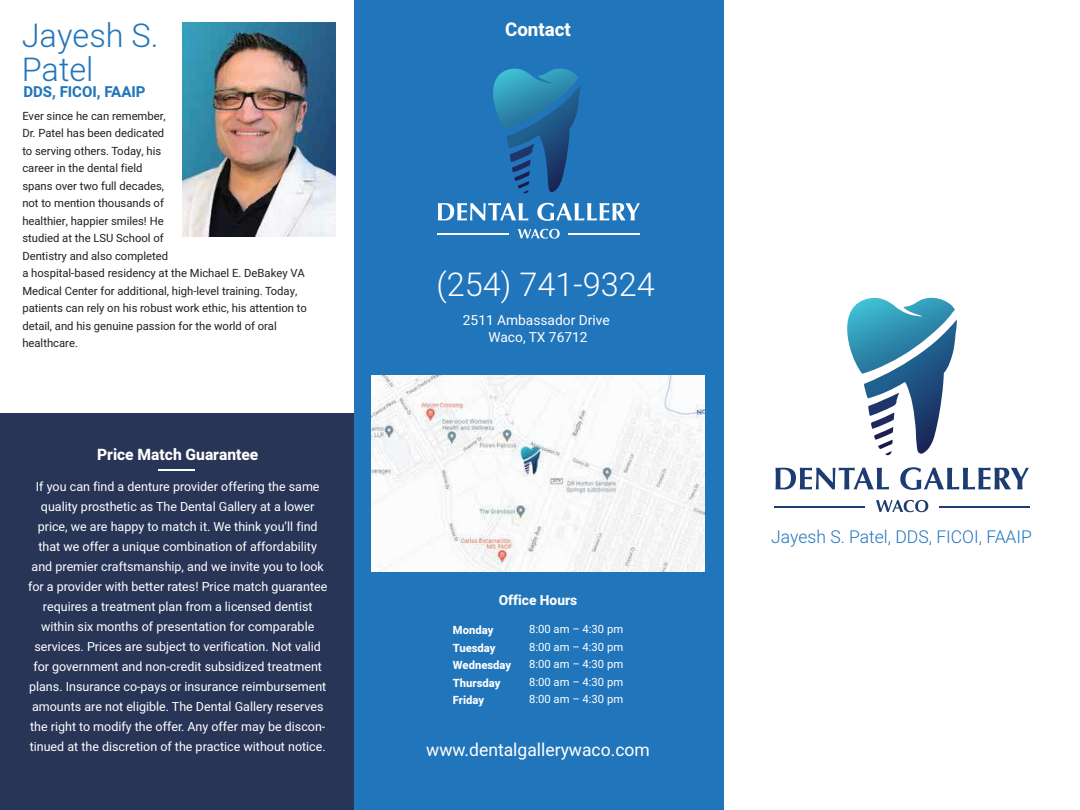
<style>
.page{position:relative;width:1080px;height:810px;background:#fff}
.page>*{position:absolute;margin:0;border:0;box-sizing:border-box;transform-origin:0 0}
.t1{font:300 32.5px/33.8px "Heebo";color:#2175bb}
.t2{font:300 32.5px "Heebo";color:#fff}
.t3{font:700 18.75px "Heebo";color:#fff}
.t4{font:300 17.5px "Heebo";color:#2175bb}
.t5{font:17.5px "Heebo";color:#fff}
.t6{font:800 15.62px "Heebo";color:#fff}
.t7{font:700 15px "Heebo";color:#2175bb}
.t8{font:13.75px/17.5px "Heebo";color:#fff;text-align:center}
.t9{font:800 13.75px "Heebo";color:#fff}
.t10{font:12.5px/20px "Heebo";color:#fff;text-align:center}
.t11{font:11.25px/17.5px "Heebo";color:#221f20}
.t12{font:11.25px/17.5px "Heebo";color:#fff;text-align:justify}
.t13{font:800 11.25px/17.5px "Heebo";color:#fff}
</style>
<div class="page">
<img style="left:183px;top:22px;width:152px;height:214px">
<div style="left:354px;top:0;width:369px;height:810px;background:#2175bb"></div>
<div style="left:0;top:414px;width:354px;height:396px;background:#293557"></div>
<hr style="left:158px;top:469px;width:37px;height:2px;background:#fff">
<hr style="left:774px;top:506px;width:90px;height:1px;background:#1d3c72">
<hr style="left:939px;top:506px;width:90px;height:1px;background:#1d3c72">
<svg style="left:775px;top:468px;width:114px;height:21px"></svg>
<svg style="left:900px;top:467px;width:129px;height:23px"></svg>
<svg style="left:847px;top:297px;width:110px;height:158px"></svg>
<svg style="left:876px;top:500px;width:52px;height:12px"></svg>
<hr style="left:437px;top:233px;width:72px;height:2px;background:#fff">
<hr style="left:568px;top:233px;width:72px;height:2px;background:#fff">
<svg style="left:438px;top:203px;width:90px;height:17px"></svg>
<svg style="left:537px;top:203px;width:103px;height:18px"></svg>
<svg style="left:518px;top:229px;width:42px;height:10px"></svg>
<img style="left:371px;top:376px;width:334px;height:195px">
<svg style="left:493px;top:68px;width:87px;height:125px"></svg>
<h1 class="t1" style="left:22px;top:18px;width:138px">Jayesh S.<br>Patel</h1>
<p class="t7" style="left:23px;top:82px;width:124px">DDS, FICOI, FAAIP</p>
<p class="t11" style="left:22px;top:107px;width:286px">Ever since he can remember,<br>Dr. Patel has been dedicated<br>to serving others. Today, his<br>career in the dental field<br>spans over two full decades,<br>not to mention thousands of<br>healthier, happier smiles! He<br>studied at the LSU School of<br>Dentistry and also completed<br>a hospital-based residency at the Michael E. DeBakey VA Medical Center for additional, high-level training. Today, patients can rely on his robust work ethic, his attention to detail, and his genuine passion for the world of oral healthcare.</p>
<p class="t6" style="left:97px;top:443px;width:163px">Price Match Guarantee</p>
<p class="t10" style="left:28px;top:477px;width:301px">If you can find a denture provider offering the same quality prosthetic as The Dental Gallery at a lower price, we are happy to match it. We think you’ll find that we offer a unique combination of affordability and premier craftsmanship, and we invite you to look for a provider with better rates! Price match guarantee requires a treatment plan from a licensed dentist within six months of presentation for comparable services. Prices are subject to verification. Not valid for government and non-credit subsidized treatment plans. Insurance co-pays or insurance reimbursement amounts are not eligible. The Dental Gallery reserves the right to modify the offer. Any offer may be discon&shy;tinued at the discretion of the practice without notice.</p>
<h2 class="t3" style="left:505px;top:17px;width:67px">Contact</h2>
<h1 class="t2" style="left:436px;top:262px;width:220px">(254) 741-9324</h1>
<p class="t8" style="left:463px;top:311px;width:148px">2511 Ambassador Drive<br>Waco, TX 76712</p>
<p class="t9" style="left:499px;top:590px;width:80px">Office Hours</p>
<p class="t13" style="left:453px;top:622px;width:60px">Monday<br>Tuesday<br>Wednesday<br>Thursday<br>Friday</p>
<p class="t12" style="left:529px;top:621px;width:96px">8:00 am – 4:30 pm 8:00 am – 4:30 pm 8:00 am – 4:30 pm 8:00 am – 4:30 pm 8:00 am – 4:30 pm</p>
<h3 class="t5" style="left:426px;top:738px;width:225px">www.dentalgallerywaco.com</h3>
<h3 class="t4" style="left:771px;top:525px;width:262px">Jayesh S. Patel, DDS, FICOI, FAAIP</h3>
</div>
